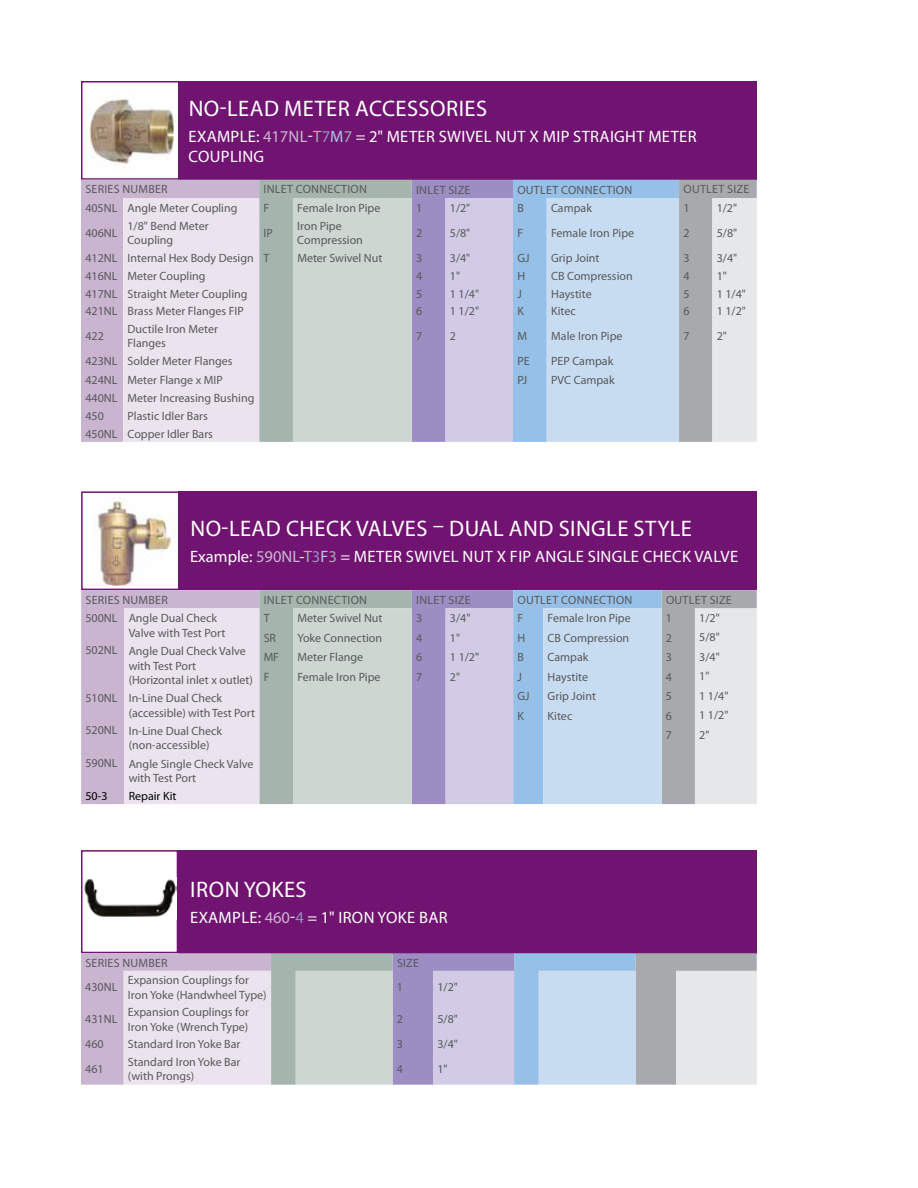
<style>
.page{position:relative;width:918px;height:1188px;background:#fff}
.page>*{position:absolute;margin:0;border:0;box-sizing:border-box;transform-origin:0 0}
.t1{font:22.5px "Myriad Pro";letter-spacing:.02em;color:#fff}
.t2{font:16.5px "Myriad Pro";letter-spacing:.02em;color:#fff}
.t3{font:16.5px "Myriad Pro";color:#fff}
.t4{font:12px/19.5px "Myriad Pro";color:#58595b}
.t5{font:12px "Myriad Pro";letter-spacing:.02em;color:#58595b}
.t6{font:12px "Myriad Pro";color:#000}
.s1{color:#cab5d0}
.s2{color:#a5b4ac}
.s3{color:#9c8dc3}
.s4{color:#aacaeb}
.s5{color:#a7a9ac}
</style>
<div class="page">
<div style="left:81px;top:850px;width:97px;height:103px;border:2px solid #711471"></div>
<div style="left:178px;top:850px;width:579px;height:103px;background:#711471"></div>
<svg style="left:81px;top:953px;width:676px;height:132px"></svg>
<img style="left:84px;top:877px;width:92px;height:42px">
<img style="left:89px;top:98px;width:85px;height:70px">
<div style="left:178px;top:81px;width:579px;height:99px;background:#711471"></div>
<div style="left:81px;top:81px;width:99px;height:99px;border:2px solid #711471"></div>
<div style="left:81px;top:180px;width:42px;height:262px;background:#cab5d0"></div>
<svg style="left:123px;top:180px;width:634px;height:262px"></svg>
<div style="left:179px;top:491px;width:578px;height:99px;background:#711471"></div>
<div style="left:81px;top:491px;width:99px;height:99px;border:2px solid #711471"></div>
<svg style="left:81px;top:590px;width:676px;height:214px"></svg>
<img style="left:97px;top:497px;width:78px;height:89px">
<h1 class="t1" style="left:189px;top:94px;width:300px">NO-LEAD METER ACCESSORIES</h1>
<h2 class="t2" style="left:189px;top:126px;width:221px">Example: <span class="s1">417NL</span>-<span class="s2">T</span><span class="s3">7</span><span class="s4">M</span><span class="s5">7</span> = 2" Meter</h2>
<h2 class="t2" style="left:439px;top:126px;width:154px">Swivel Nut x Mip Straight</h2>
<h2 class="t2" style="left:648px;top:126px;width:23px">Meter</h2>
<h2 class="t2" style="left:189px;top:146px;width:51px">Cou pling</h2>
<p class="t4" style="left:85px;top:179px;width:13px">Series</p>
<p class="t4" style="left:122px;top:179px;width:17px">Number</p>
<p class="t5" style="left:264px;top:182px;width:105px">INLET CONNECTION</p>
<p class="t4" style="left:416px;top:180px;width:11px">Inlet</p>
<p class="t4" style="left:448px;top:180px;width:22px">Size</p>
<p class="t4" style="left:517px;top:180px;width:16px">Outlet</p>
<p class="t4" style="left:561px;top:180px;width:15px">Connection</p>
<p class="t4" style="left:684px;top:179px;width:16px">Outlet</p>
<p class="t4" style="left:727px;top:179px;width:22px">size</p>
<p class="t4" style="left:85px;top:198px;width:154px">405NL Angle Meter Coupling</p>
<p class="t4" style="left:264px;top:198px;width:7px">F</p>
<p class="t4" style="left:297px;top:198px;width:85px">Female Iron Pipe</p>
<p class="t4" style="left:416px;top:198px;width:8px">1</p>
<p class="t4" style="left:450px;top:198px;width:22px">1/2"</p>
<p class="t4" style="left:517px;top:198px;width:8px">B</p>
<p class="t4" style="left:551px;top:198px;width:42px">Campak</p>
<p class="t4" style="left:683px;top:198px;width:8px">1</p>
<p class="t4" style="left:717px;top:198px;width:22px">1/2"</p>
<p class="t4" style="left:85px;top:223px;width:34px">406NL</p>
<p class="t4" style="left:127px;top:218px;width:83px;line-height:14.4px">1/8" Bend Meter<br>Coupling</p>
<p class="t4" style="left:264px;top:223px;width:9px">IP</p>
<p class="t4" style="left:297px;top:218px;width:67px;line-height:14.4px">Iron Pipe<br>Compression</p>
<p class="t4" style="left:416px;top:223px;width:8px">2</p>
<p class="t4" style="left:450px;top:223px;width:22px">5/8"</p>
<p class="t4" style="left:517px;top:223px;width:7px">F</p>
<p class="t4" style="left:551px;top:223px;width:85px">Female Iron Pipe</p>
<p class="t4" style="left:683px;top:223px;width:8px">2</p>
<p class="t4" style="left:717px;top:223px;width:22px">5/8"</p>
<p class="t4" style="left:85px;top:248px;width:186px">412NL Internal Hex Body Design T</p>
<p class="t4" style="left:297px;top:248px;width:87px">Meter Swivel Nut</p>
<p class="t4" style="left:416px;top:248px;width:8px">3</p>
<p class="t4" style="left:450px;top:248px;width:22px">3/4"</p>
<p class="t4" style="left:517px;top:248px;width:14px">GJ</p>
<p class="t4" style="left:551px;top:248px;width:50px">Grip Joint</p>
<p class="t4" style="left:683px;top:248px;width:8px">3</p>
<p class="t4" style="left:717px;top:248px;width:22px">3/4"</p>
<p class="t4" style="left:85px;top:266px;width:122px">416NL Meter Coupling</p>
<p class="t4" style="left:416px;top:266px;width:8px">4</p>
<p class="t4" style="left:450px;top:266px;width:12px">1"</p>
<p class="t4" style="left:517px;top:266px;width:9px">H</p>
<p class="t4" style="left:551px;top:266px;width:83px">CB Compression</p>
<p class="t4" style="left:683px;top:266px;width:8px">4</p>
<p class="t4" style="left:717px;top:266px;width:12px">1"</p>
<p class="t4" style="left:85px;top:284px;width:164px">417NL Straight Meter Coupling</p>
<p class="t4" style="left:416px;top:284px;width:8px">5</p>
<p class="t4" style="left:450px;top:284px;width:31px">1 1/4"</p>
<p class="t4" style="left:517px;top:284px;width:6px">J</p>
<p class="t4" style="left:551px;top:284px;width:42px">Haystite</p>
<p class="t4" style="left:683px;top:284px;width:8px">5</p>
<p class="t4" style="left:717px;top:284px;width:31px">1 1/4"</p>
<p class="t4" style="left:85px;top:301px;width:159px">421NL Brass Meter Flanges FIP</p>
<p class="t4" style="left:416px;top:301px;width:8px">6</p>
<p class="t4" style="left:450px;top:301px;width:31px">1 1/2"</p>
<p class="t4" style="left:517px;top:301px;width:8px">K</p>
<p class="t4" style="left:551px;top:301px;width:26px">Kitec</p>
<p class="t4" style="left:683px;top:301px;width:8px">6</p>
<p class="t4" style="left:717px;top:301px;width:31px">1 1/2"</p>
<p class="t4" style="left:85px;top:326px;width:20px">422</p>
<p class="t4" style="left:128px;top:322px;width:92px;line-height:14.4px">Ductile Iron Meter<br>Flanges</p>
<p class="t4" style="left:416px;top:326px;width:8px">7</p>
<p class="t4" style="left:450px;top:326px;width:8px">2</p>
<p class="t4" style="left:517px;top:326px;width:11px">M</p>
<p class="t4" style="left:551px;top:326px;width:73px">Male Iron Pipe</p>
<p class="t4" style="left:684px;top:326px;width:8px">7</p>
<p class="t4" style="left:717px;top:326px;width:12px">2"</p>
<p class="t4" style="left:85px;top:351px;width:149px">423NL Solder Meter Flanges</p>
<p class="t4" style="left:517px;top:351px;width:14px">PE</p>
<p class="t4" style="left:551px;top:351px;width:64px">PEP Campak</p>
<p class="t4" style="left:85px;top:370px;width:138px">424NL Meter Flange x MIP</p>
<p class="t4" style="left:517px;top:370px;width:11px">PJ</p>
<p class="t4" style="left:551px;top:370px;width:65px">PVC Campak</p>
<p class="t4" style="left:85px;top:389px;width:171px;line-height:18px">440NL Meter Increasing Bushing<br>450</p>
<p class="t4" style="left:85px;top:407px;width:129px;line-height:17.7px;text-indent:42px">Plastic Idler Bars<br>450NL Copper Idler Bars</p>
<h1 class="t1" style="left:190px;top:515px;width:288px">NO-LEAD CHECK VALVES – Dual</h1>
<h1 class="t1" style="left:509px;top:515px;width:16px">and</h1>
<h1 class="t1" style="left:559px;top:515px;width:24px">Single</h1>
<h1 class="t1" style="left:634px;top:515px;width:25px">Style</h1>
<h2 class="t3" style="left:190px;top:547px;width:187px">Example: <span class="s1">590NL</span>-<span class="s2">T</span><span class="s3">3</span><span class="s4">F</span><span class="s5">3</span> = Meter</h2>
<h2 class="t2" style="left:406px;top:547px;width:150px">Swivel Nut x FIP Angle</h2>
<h2 class="t2" style="left:588px;top:547px;width:18px">Single</h2>
<h2 class="t2" style="left:643px;top:547px;width:21px">Check</h2>
<h2 class="t2" style="left:694px;top:547px;width:43px">Valve</h2>
<p class="t4" style="left:86px;top:590px;width:13px">Series</p>
<p class="t4" style="left:123px;top:590px;width:17px">Number</p>
<p class="t5" style="left:264px;top:593px;width:105px">INLET CONNECTION</p>
<p class="t4" style="left:416px;top:590px;width:11px">Inlet</p>
<p class="t4" style="left:449px;top:590px;width:22px">Size</p>
<p class="t4" style="left:518px;top:590px;width:16px">Outlet</p>
<p class="t4" style="left:561px;top:590px;width:15px">Connection</p>
<p class="t4" style="left:666px;top:590px;width:16px">Outlet</p>
<p class="t4" style="left:710px;top:590px;width:22px">size</p>
<p class="t4" style="left:129px;top:611px;width:98px;line-height:14.4px;text-indent:-43px">500NL Angle Dual Check<br>Valve with Test Port</p>
<p class="t4" style="left:264px;top:608px;width:17px">T<br>SR<br>MF<br>F</p>
<p class="t4" style="left:297px;top:608px;width:87px">Meter Swivel Nut<br>Yoke Connection<br>Meter Flange<br>Female Iron Pipe</p>
<p class="t4" style="left:416px;top:608px;width:8px;text-align:justify">3<br>4<br>6<br>7</p>
<p class="t4" style="left:450px;top:608px;width:31px">3/4"<br>1"<br>1 1/2"<br>2"</p>
<p class="t4" style="left:517px;top:608px;width:14px">F<br>H<br>B<br>J<br>GJ<br>K</p>
<p class="t4" style="left:548px;top:608px;width:85px">Female Iron Pipe<br>CB Compression<br>Campak<br>Haystite<br>Grip Joint<br>Kitec</p>
<p class="t4" style="left:666px;top:608px;width:8px;text-align:justify">1<br>2<br>3<br>4<br>5<br>6<br>7</p>
<p class="t4" style="left:699px;top:608px;width:31px">1/2"<br>5/8"<br>3/4"<br>1"<br>1 1/4"<br>1 1/2"<br>2"</p>
<p class="t4" style="left:129px;top:644px;width:126px;line-height:14.4px;text-indent:-43px">502NL Angle Dual Check Valve with Test Port (Horizontal inlet x outlet)</p>
<p class="t4" style="left:129px;top:691px;width:128px;line-height:14.4px;text-indent:-43px">510NL In-Line Dual Check (accessible) with Test Port</p>
<p class="t4" style="left:129px;top:724px;width:95px;line-height:14.4px;text-indent:-43px">520NL In-Line Dual Check (non-accessible)</p>
<p class="t4" style="left:129px;top:756px;width:126px;line-height:14.4px;text-indent:-43px">590NL Angle Single Check Valve with Test Port</p>
<p class="t6" style="left:85px;top:788px;width:24px">50-3</p>
<p class="t6" style="left:129px;top:788px;width:49px">Repair Kit</p>
<h1 class="t1" style="left:190px;top:875px;width:118px">IRON YOKES</h1>
<h2 class="t2" style="left:190px;top:908px;width:259px">Exam ple: <span class="s1">460</span>-<span class="s3">4</span> = 1" IRON YOKE BAR</h2>
<p class="t4" style="left:85px;top:953px;width:13px">Series</p>
<p class="t4" style="left:122px;top:953px;width:17px">Number</p>
<p class="t4" style="left:397px;top:953px;width:22px">Size</p>
<p class="t4" style="left:85px;top:977px;width:34px">430NL</p>
<p class="t4" style="left:128px;top:973px;width:140px;line-height:14.4px">Expansion Couplings for<br>Iron Yoke (Handwheel Type)</p>
<p class="t4" style="left:397px;top:977px;width:8px">1</p>
<p class="t4" style="left:437px;top:977px;width:22px">1/2"</p>
<p class="t4" style="left:85px;top:1009px;width:34px">431NL</p>
<p class="t4" style="left:128px;top:1005px;width:123px;line-height:14.4px">Expansion Couplings for<br>Iron Yoke (Wrench Type)</p>
<p class="t4" style="left:397px;top:1009px;width:8px">2</p>
<p class="t4" style="left:437px;top:1009px;width:22px">5/8"</p>
<p class="t4" style="left:85px;top:1034px;width:20px">460</p>
<p class="t4" style="left:128px;top:1034px;width:114px">Standard Iron Yoke Bar</p>
<p class="t4" style="left:397px;top:1034px;width:8px">3</p>
<p class="t4" style="left:437px;top:1034px;width:22px">3/4"</p>
<p class="t4" style="left:85px;top:1059px;width:20px">461</p>
<p class="t4" style="left:128px;top:1055px;width:114px;line-height:14.4px">Standard Iron Yoke Bar (with Prongs)</p>
<p class="t4" style="left:397px;top:1059px;width:8px">4</p>
<p class="t4" style="left:437px;top:1059px;width:12px">1"</p>
</div>
